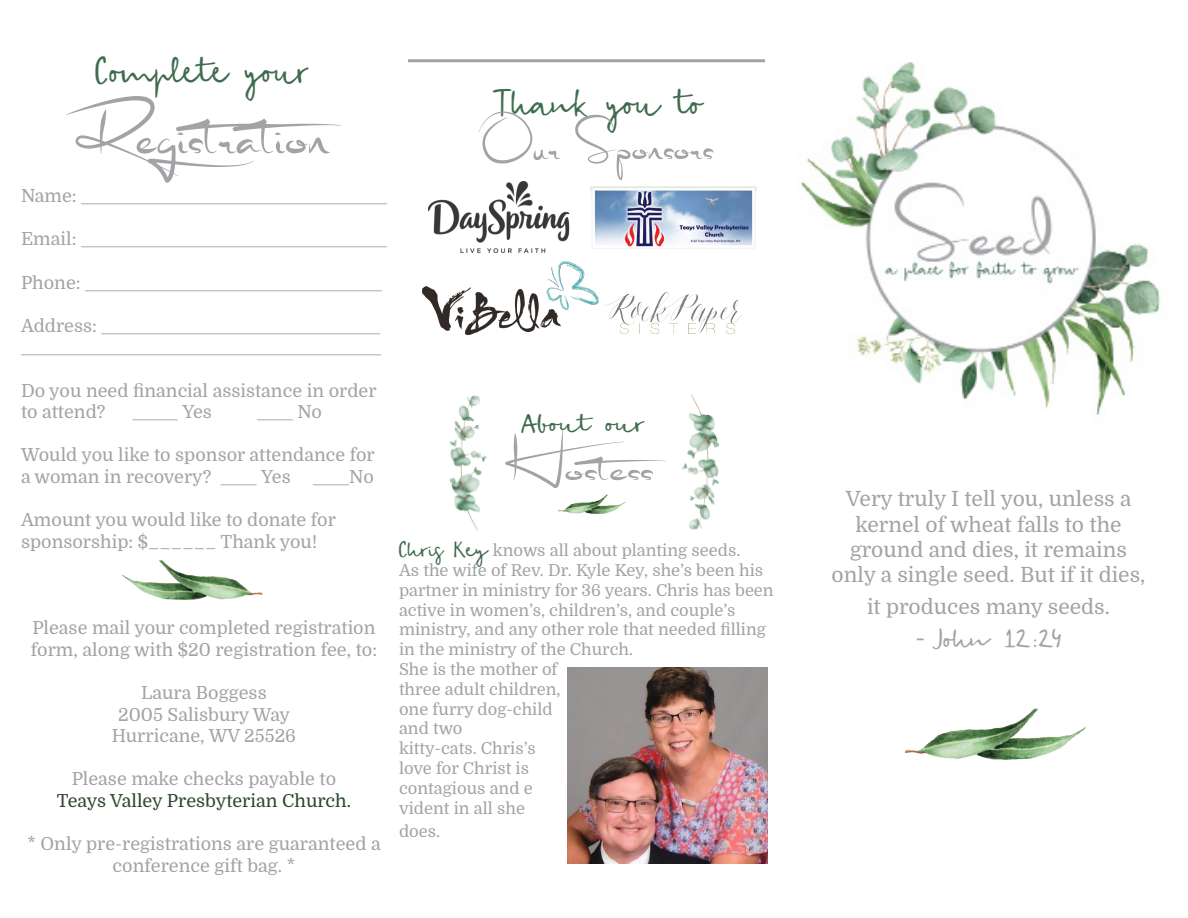
<style>
.page{position:relative;width:1188px;height:918px;background:#fff}
.page>*{position:absolute;margin:0;border:0;box-sizing:border-box;transform-origin:0 0}
.t1{font:102px "Stephen Type";color:#a1a3a6;scale:.9 1}
.t2{font:72px "Stephen Type";color:#a1a3a6;scale:.9 1}
.t3{font:69.15px "Stephen Type";color:#a1a3a6;scale:1.12 1}
.t4{font:36px "Snowy Christmas";color:#3f6c4f;scale:.9 1}
.t5{font:27px "Snowy Christmas";color:#a1a3a6}
.t6{font:24.45px "Snowy Christmas";color:#3f6c4f;scale:1.12 1}
.t7{font:21px "Domine";color:#a1a3a6}
.t8{font:18px/21.6px "Domine";color:#a1a3a6}
.t9{font:18px/21.6px "Times";color:#a1a3a6}
.t10{font:18px "Domine";color:#2f472d}
.t11{font:16.5px/19.8px "Domine";color:#a1a3a6}
.s1{font-family:"Domine"}
.s2{font-family:"Times"}
.s3{font-family:"Snowy Christmas";font-size:21px;color:#3d694e}
</style>
<div class="page">
<img style="left:758px;top:62px;width:402px;height:353px">
<img style="left:905px;top:708px;width:181px;height:52px">
<hr style="left:408px;top:59px;width:357px;height:3px;background:#a1a3a6">
<img style="left:122px;top:559px;width:141px;height:42px">
<img style="left:449px;top:395px;width:38px;height:136px">
<img style="left:682px;top:394px;width:38px;height:136px">
<img style="left:558px;top:494px;width:68px;height:20px">
<img style="left:568px;top:668px;width:200px;height:196px">
<img style="left:428px;top:181px;width:142px;height:72px">
<img style="left:423px;top:261px;width:169px;height:74px">
<img style="left:592px;top:290px;width:151px;height:44px">
<img style="left:590px;top:183px;width:171px;height:70px">
<p class="t4" style="left:96px;top:48px;width:240px">Complete your</p>
<p class="t1" style="left:75px;top:72px;width:327px">Registration</p>
<p class="t9" style="left:21px;top:184px;width:367px"><span class="s1">Name:</span> __________________________________</p>
<p class="t9" style="left:21px;top:227px;width:367px"><span class="s1">Email:</span> __________________________________</p>
<p class="t9" style="left:21px;top:270px;width:363px"><span class="s1">Phone:</span> _________________________________</p>
<p class="t9" style="left:21px;top:313px;width:361px"><span class="s1">Address:</span> _______________________________ ________________________________________</p>
<p class="t8" style="left:21px;top:380px;width:357px">Do you need financial assistance in order to attend?</p>
<p class="t9" style="left:133px;top:400px;width:81px">_____ <span class="s1">Yes</span></p>
<p class="t9" style="left:257px;top:400px;width:67px">____ <span class="s1">No</span></p>
<p class="t8" style="left:21px;top:445px;width:355px">Would you like to sponsor attendance for a woman in recovery? <span class="s2">____</span> Yes <span class="s2">____</span>No</p>
<p class="t8" style="left:21px;top:509px;width:317px">Amount you would like to donate for sponsorship: $______ Thank you!</p>
<p class="t8" style="left:31px;top:617px;width:348px">Please mail your completed registration form, along with $20 registration fee, to:</p>
<p class="t8" style="left:141px;top:682px;width:127px">Laura Boggess</p>
<p class="t8" style="left:118px;top:704px;width:174px">2005 Salisbury Way</p>
<p class="t8" style="left:112px;top:725px;width:186px">Hurricane, WV 25526</p>
<p class="t8" style="left:72px;top:769px;width:266px">Please make checks payable to</p>
<p class="t10" style="left:57px;top:791px;width:296px">Teays Valley Presbyterian Church.</p>
<p class="t8" style="left:27px;top:833px;width:355px;text-align:center">* Only pre-registrations are guaranteed a conference gift bag. *</p>
<p class="t4" style="left:493px;top:81px;width:234px">Thank you to</p>
<p class="t2" style="left:482px;top:101px;width:259px">Our Sponsors</p>
<p class="t6" style="left:521px;top:409px;width:113px">About our</p>
<p class="t3" style="left:514px;top:425px;width:158px">Hostess</p>
<p class="t11" style="left:399px;top:541px;width:376px"><span class="s3">Chris Key</span> knows all about planting seeds.<br>As the wife of Rev. Dr. Kyle Key, she’s been his partner in ministry for 36 years. Chris has been active in women’s, children’s, and couple’s ministry, and any other role that needed filling in the ministry of the Church.</p>
<p class="t11" style="left:399px;top:660px;width:160px">She is the mother of</p>
<p class="t11" style="left:399px;top:679px;width:163px">three adult children,</p>
<p class="t11" style="left:399px;top:699px;width:155px">one furry dog-child</p>
<p class="t11" style="left:399px;top:719px;width:65px">and two</p>
<p class="t11" style="left:399px;top:739px;width:138px">kitty-cats. Chris’s</p>
<p class="t11" style="left:399px;top:759px;width:132px">love for Christ is</p>
<p class="t11" style="left:399px;top:778px;width:135px">contagious and e</p>
<p class="t11" style="left:399px;top:798px;width:128px">vident in all she</p>
<p class="t11" style="left:399px;top:822px;width:43px">does.</p>
<p class="t7" style="left:846px;top:487px;width:287px">Very truly I tell you, unless a</p>
<p class="t7" style="left:855px;top:513px;width:268px">kernel of wheat falls to the</p>
<p class="t7" style="left:850px;top:538px;width:278px">ground and dies, it remains</p>
<p class="t7" style="left:832px;top:563px;width:315px">only a single seed. But if it dies,</p>
<p class="t7" style="left:867px;top:595px;width:244px">it produces many seeds.</p>
<p class="t5" style="left:915px;top:622px;width:148px"><span class="s1">-</span> John 12:24</p>
</div>
